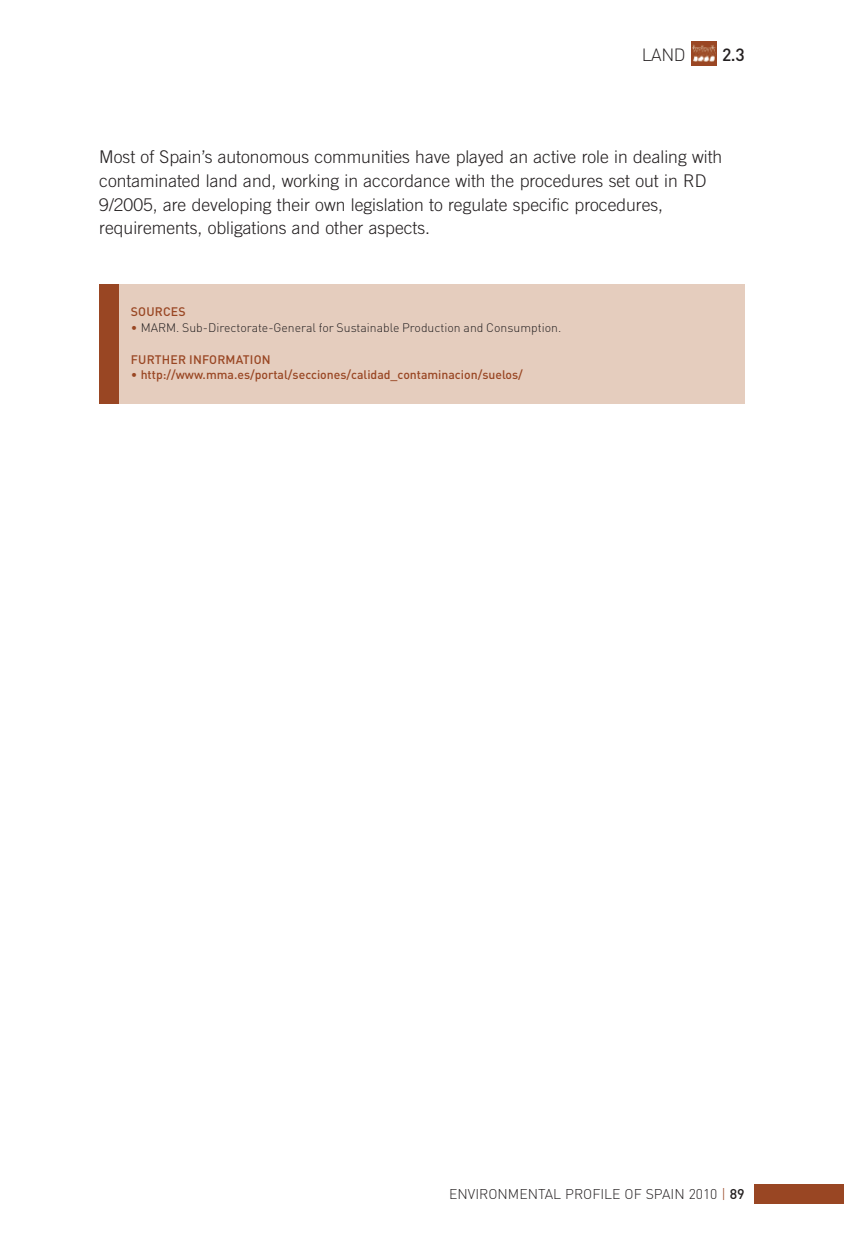
<style>
.page{position:relative;width:844px;height:1241px;background:#fff}
.page>*{position:absolute;margin:0;border:0;box-sizing:border-box;transform-origin:0 0}
.t1{font:300 17.5px/23.8px "Trade Gothic";color:#231f20}
.t2{font:300 17.5px "DIN";color:#231f20}
.t3{font:500 17.5px "DIN";color:#231f20}
.t4{font:300 14px "DIN";color:#231f20}
.t5{font:500 12.25px "DIN";color:#994623}
.t6{font:300 12.25px "DIN";color:#231f20}
.s1{color:#994623}
.s2{font-weight:300}
.s3{font-weight:500}
</style>
<div class="page">
<img style="left:691px;top:41px;width:25px;height:25px">
<div style="left:754px;top:1183px;width:89px;height:20px;background:#994623"></div>
<div style="left:119px;top:285px;width:625px;height:119px;background:#e5cdbe"></div>
<div style="left:99px;top:285px;width:20px;height:119px;background:#994623"></div>
<p class="t2" style="left:641px;top:45px;width:45px">LAND</p>
<p class="t3" style="left:722px;top:45px;width:24px">2.3</p>
<p class="t1" style="left:99px;top:146px;width:624px">Most of Spain’s autonomous communities have played an active role in dealing with contaminated land and, working in accordance with the procedures set out in RD 9/2005, are developing their own legislation to regulate specific procedures, requirements, obligations and other aspects.</p>
<p class="t5" style="left:131px;top:305px;width:56px">SOURCES</p>
<p class="t6" style="left:131px;top:320px;width:432px"><span class="s1">•</span> MARM. Sub-Directorate-General for Sustainable Production and Consumption.</p>
<p class="t5" style="left:131px;top:352px;width:141px">FURTHER INFORMATION</p>
<p class="t5" style="left:131px;top:368px;width:393px"><span class="s2">•</span> http://www.mma.es/portal/secciones/calidad_contaminacion/suelos/</p>
<p class="t4" style="left:449px;top:1185px;width:297px">ENVIRONMENTAL PROFILE OF SPAIN 2010 <span class="s1">|</span> <span class="s3">89</span></p>
</div>
